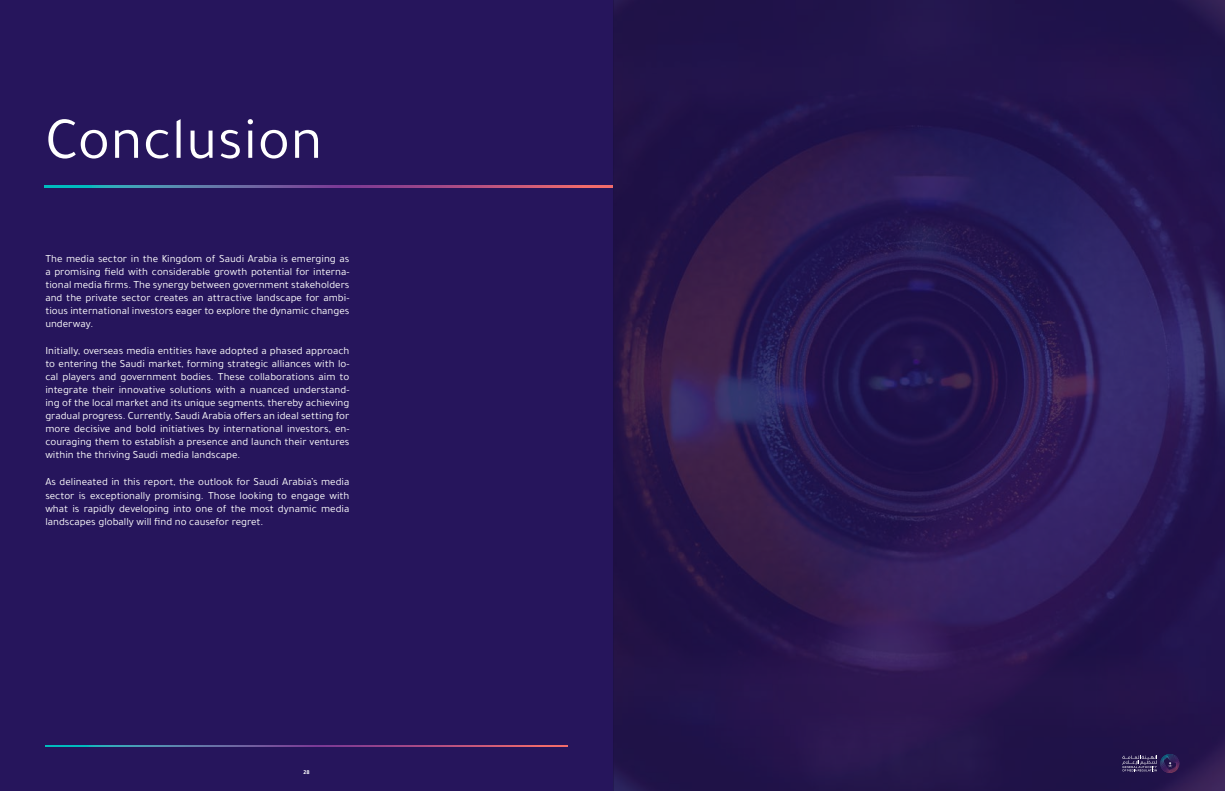
<style>
.page{position:relative;width:1225px;height:791px;background:#fff}
.page>*{position:absolute;margin:0;border:0;box-sizing:border-box;transform-origin:0 0}
.t1{font:60px "Tajawal";letter-spacing:.01em;color:#fff}
.t2{font:11px/13px "Tajawal";color:#fff;text-align:justify}
.t3{font:700 6px "Tajawal";color:#fff}
</style>
<div class="page">
<img style="left:612px;top:0;width:613px;height:791px">
<div style="left:0;top:0;width:612px;height:791px;background:#26155c"></div>
<svg style="left:1122px;top:754px;width:57px;height:19px"></svg>
<svg style="left:45px;top:746px;width:522px;height:1px"></svg>
<svg style="left:45px;top:186px;width:567px;height:2px"></svg>
<h1 class="t1" style="left:45px;top:98px;width:278px">Conclusion</h1>
<p class="t2" style="left:45px;top:252px;width:305px">The media sector in the Kingdom of Saudi Arabia is emerging as a promising field with considerable growth potential for interna&shy;tional media firms. The synergy between government stakeholders and the private sector creates an attractive landscape for ambi&shy;tious international investors eager to explore the dynamic changes underway.</p>
<p class="t2" style="left:45px;top:344px;width:305px">Initially, overseas media entities have adopted a phased approach to entering the Saudi market, forming strategic alliances with lo&shy;cal players and government bodies. These collaborations aim to integrate their innovative solutions with a nuanced understand&shy;ing of the local market and its unique segments, thereby achieving gradual progress. Currently, Saudi Arabia offers an ideal setting for more decisive and bold initiatives by international investors, en&shy;couraging them to establish a presence and launch their ventures within the thriving Saudi media landscape.</p>
<p class="t2" style="left:45px;top:476px;width:305px">As delineated in this report, the outlook for Saudi Arabia’s media sector is exceptionally promising. Those looking to engage with what is rapidly developing into one of the most dynamic media landscapes globally will find no causefor regret.</p>
<p class="t3" style="left:303px;top:768px;width:7px">28</p>
</div>
